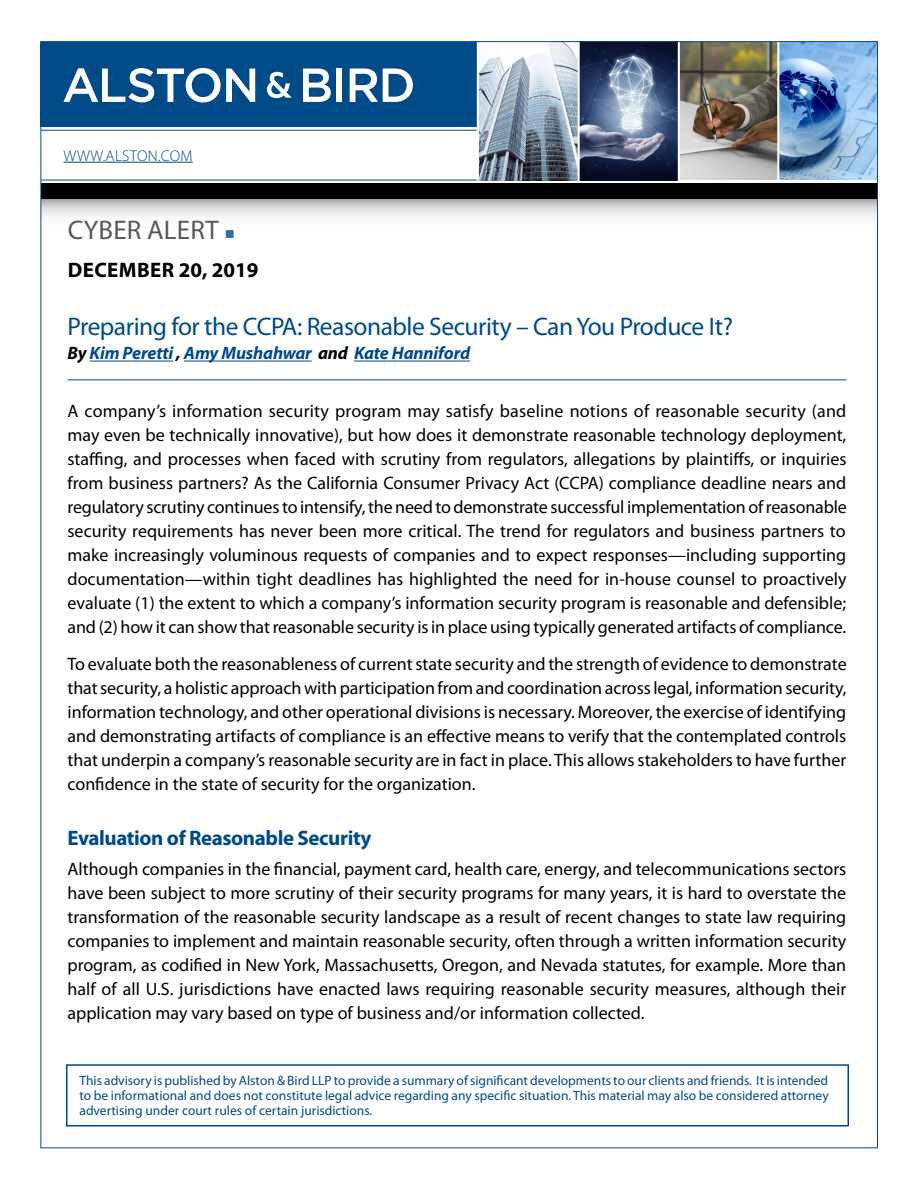
<style>
.page{position:relative;width:918px;height:1188px;background:#fff}
.page>*{position:absolute;margin:0;border:0;box-sizing:border-box;transform-origin:0 0}
.t1{font:27px "Myriad Pro";letter-spacing:.01em;color:#58595b}
.t2{font:25.5px "Myriad Pro";letter-spacing:-.02em;color:#004b87}
.t3{font:700 21px "Myriad Pro";letter-spacing:-.02em;color:#004b87}
.t4{font:700 21px "Myriad Pro";letter-spacing:.02em;color:#000}
.t5{font:18px/24px "Myriad Pro";color:#000;text-align:justify}
.t6{font:italic 700 18px "Myriad Pro";letter-spacing:-.01em;color:#004b87}
.t7{font:300 15.6px "Myriad Pro";letter-spacing:.02em;color:#004b87}
.t8{font:13.5px/15px "Myriad Pro";color:#004b87;text-align:justify}
.s1{color:#336f9f}
.s2{color:#000}
</style>
<div class="page">
<svg style="left:42px;top:199px;width:834px;height:17px"></svg>
<div style="left:40px;top:42px;width:836px;height:85px;background:#004b87"></div>
<hr style="left:41px;top:130px;width:436px;height:1px;background:#004b87">
<hr style="left:41px;top:180px;width:436px;height:1px;background:#004b87">
<div style="left:41px;top:183px;width:837px;height:16px;background:#000"></div>
<img style="left:479px;top:43px;width:397px;height:137px">
<hr style="left:578px;top:42px;width:2px;height:139px;background:#fff">
<hr style="left:678px;top:42px;width:2px;height:139px;background:#fff">
<hr style="left:777px;top:42px;width:2px;height:139px;background:#fff">
<hr style="left:477px;top:41px;width:2px;height:139px;background:#fff">
<svg style="left:63px;top:68px;width:192px;height:35px"></svg>
<svg style="left:267px;top:72px;width:25px;height:26px"></svg>
<svg style="left:303px;top:69px;width:28px;height:33px"></svg>
<div style="left:336px;top:69px;width:6px;height:33px;background:#fff"></div>
<svg style="left:350px;top:69px;width:63px;height:33px"></svg>
<hr style="left:64px;top:162px;width:129px;height:1px;background:#004b87">
<div style="left:66px;top:1064px;width:783px;height:62px;border:2px solid #004b87"></div>
<hr style="left:68px;top:380px;width:778px;height:1px;background:#004b87">
<hr style="left:90px;top:361px;width:83px;height:1px;background:#004b87">
<hr style="left:184px;top:361px;width:128px;height:1px;background:#004b87">
<hr style="left:354px;top:361px;width:116px;height:1px;background:#004b87">
<p class="t7" style="left:64px;top:146px;width:131px">WWW.ALSTON.COM</p>
<h1 class="t1" style="left:68px;top:214px;width:169px">CYBER ALERT <span class="s1">■</span></h1>
<p class="t4" style="left:68px;top:256px;width:192px">DECEMBER 20, 2019</p>
<h2 class="t2" style="left:68px;top:311px;width:667px">Preparing for the CCPA: Reasonable Security – Can You Produce It?</h2>
<p class="t6" style="left:68px;top:341px;width:404px"><span class="s2">By</span> Kim Peretti <span class="s2">,</span> Amy Mushahwar <span class="s2">and</span> Kate Hanniford</p>
<p class="t5" style="left:68px;top:399px;width:781px">A company’s information security program may satisfy baseline notions of reasonable security (and may even be technically innovative), but how does it demonstrate reasonable technology deployment, staffing, and processes when faced with scrutiny from regulators, allegations by plaintiffs, or inquiries from business partners? As the California Consumer Privacy Act (CCPA) compliance deadline nears and regulatory scrutiny continues to intensify, the need to demonstrate successful implementation of reasonable security requirements has never been more critical. The trend for regulators and business partners to make increasingly voluminous requests of companies and to expect responses—including supporting documentation—within tight deadlines has highlighted the need for in-house counsel to proactively evaluate (1) the extent to which a company’s information security program is reasonable and defensible; and (2) how it can show that reasonable security is in place using typically generated artifacts of compliance.</p>
<p class="t5" style="left:68px;top:652px;width:781px">To evaluate both the reasonableness of current state security and the strength of evidence to demonstrate that security, a holistic approach with participation from and coordination across legal, information security, information technology, and other operational divisions is necessary. Moreover, the exercise of identifying and demonstrating artifacts of compliance is an effective means to verify that the contemplated controls that underpin a company’s reasonable security are in fact in place. This allows stakeholders to have further confidence in the state of security for the organization.</p>
<p class="t3" style="left:68px;top:824px;width:305px">Evaluation of Reasonable Security</p>
<p class="t5" style="left:68px;top:857px;width:780px">Although companies in the financial, payment card, health care, energy, and telecommunications sectors have been subject to more scrutiny of their security programs for many years, it is hard to overstate the transformation of the reasonable security landscape as a result of recent changes to state law requiring companies to implement and maintain reasonable security, often through a written information security program, as codified in New York, Massachusetts, Oregon, and Nevada statutes, for example. More than half of all U.S. jurisdictions have enacted laws requiring reasonable security measures, although their application may vary based on type of business and/or information collected.</p>
<p class="t8" style="left:80px;top:1073px;width:751px">This advisory is published by Alston &amp; Bird LLP to provide a summary of significant developments to our clients and friends. It is intended to be informational and does not constitute legal advice regarding any specific situation. This material may also be considered attorney advertising under court rules of certain jurisdictions.</p>
</div>
